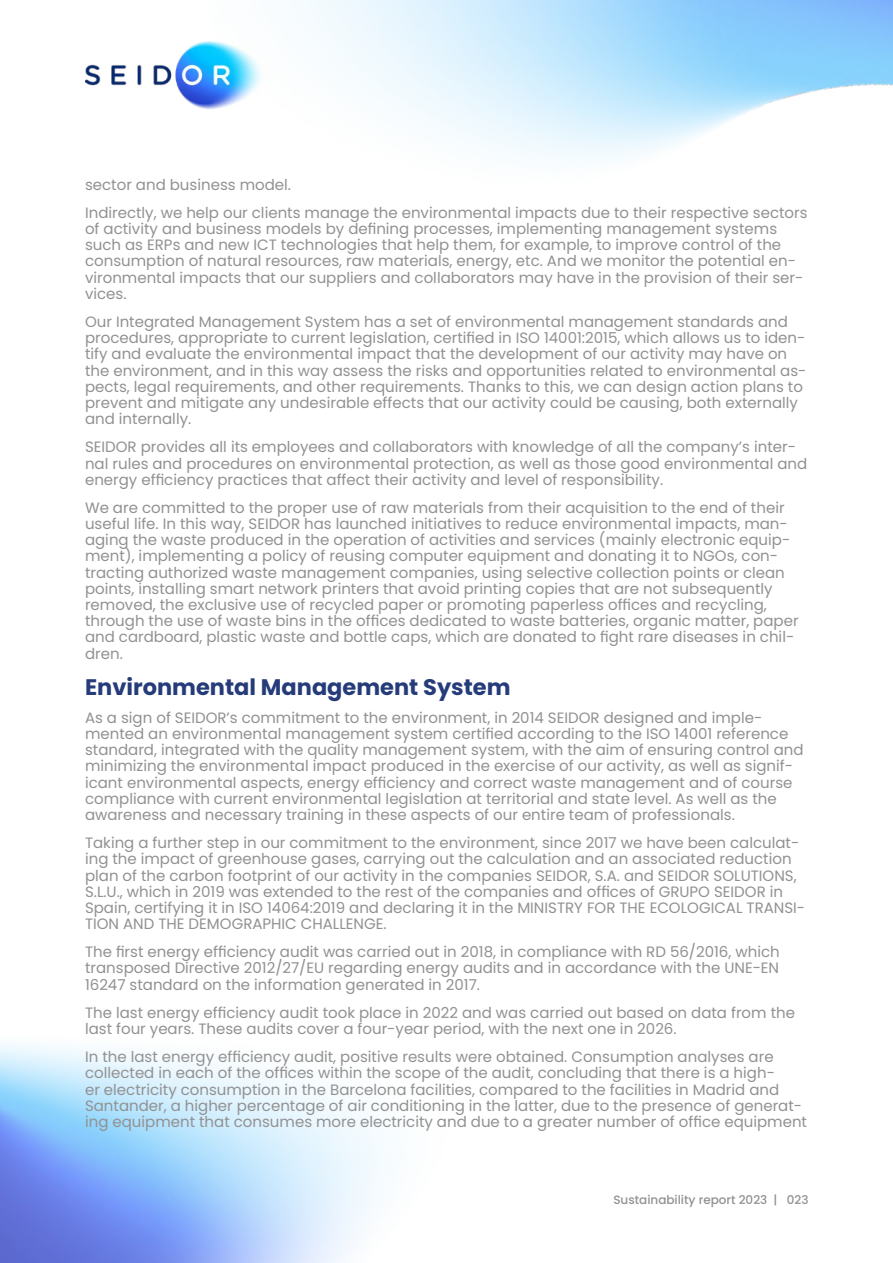
<style>
.page{position:relative;width:893px;height:1263px;background:#fff}
.page>*{position:absolute;margin:0;border:0;box-sizing:border-box;transform-origin:0 0}
.t1{font:700 22.5px "Poppins";color:#263c7a}
.t2{font:15px/16.2px "Poppins";color:#919191}
.t3{font:500 12px "Poppins";color:#919191}
</style>
<div class="page">
<img style="left:0;top:1043px;width:380px;height:220px">
<img style="left:85px;top:29px;width:181px;height:81px">
<p class="t2" style="left:85px;top:170px;width:724px;line-height:28.2px">sector and business model.<br>Indirectly, we help our clients manage the environmental impacts due to their respective sectors</p>
<p class="t2" style="left:85px;top:221px;width:720px">of activity and business models by defining processes, implementing management systems such as ERPs and new ICT technologies that help them, for example, to improve control of the consumption of natural resources, raw materials, energy, etc. And we monitor the potential en&shy;vironmental impacts that our suppliers and collaborators may have in the provision of their ser&shy;vices.</p>
<p class="t2" style="left:85px;top:314px;width:723px">Our Integrated Management System has a set of environmental management standards and procedures, appropriate to current legislation, certified in ISO 14001:2015, which allows us to iden&shy;tify and evaluate the environmental impact that the development of our activity may have on the environment, and in this way assess the risks and opportunities related to environmental as&shy;pects, legal requirements, and other requirements. Thanks to this, we can design action plans to prevent and mitigate any undesirable effects that our activity could be causing, both externally and internally.</p>
<p class="t2" style="left:85px;top:439px;width:724px">SEIDOR provides all its employees and collaborators with knowledge of all the company’s inter&shy;nal rules and procedures on environmental protection, as well as those good environmental and energy efficiency practices that affect their activity and level of responsibility.</p>
<p class="t2" style="left:85px;top:500px;width:715px">We are committed to the proper use of raw materials from their acquisition to the end of their useful life. In this way, SEIDOR has launched initiatives to reduce environmental impacts, man&shy;aging the waste produced in the operation of activities and services (mainly electronic equip&shy;ment), implementing a policy of reusing computer equipment and donating it to NGOs, con&shy;tracting authorized waste management companies, using selective collection points or clean points, installing smart network printers that avoid printing copies that are not subsequently removed, the exclusive use of recycled paper or promoting paperless offices and recycling, through the use of waste bins in the offices dedicated to waste batteries, organic matter, paper and cardboard, plastic waste and bottle caps, which are donated to fight rare diseases in chil&shy;dren.</p>
<h1 class="t1" style="left:85px;top:674px;width:427px">Environmental Management System</h1>
<p class="t2" style="left:85px;top:709px;width:720px">As a sign of SEIDOR’s commitment to the environment, in 2014 SEIDOR designed and imple&shy;mented an environmental management system certified according to the ISO 14001 reference standard, integrated with the quality management system, with the aim of ensuring control and minimizing the environmental impact produced in the exercise of our activity, as well as signif&shy;icant environmental aspects, energy efficiency and correct waste management and of course compliance with current environmental legislation at territorial and state level. As well as the awareness and necessary training in these aspects of our entire team of professionals.</p>
<p class="t2" style="left:85px;top:835px;width:722px">Taking a further step in our commitment to the environment, since 2017 we have been calculat&shy;ing the impact of greenhouse gases, carrying out the calculation and an associated reduction plan of the carbon footprint of our activity in the companies SEIDOR, S.A. and SEIDOR SOLUTIONS, S.L.U., which in 2019 was extended to the rest of the companies and offices of GRUPO SEIDOR in Spain, certifying it in ISO 14064:2019 and declaring it in the MINISTRY FOR THE ECOLOGICAL TRANSI-TION AND THE DEMOGRAPHIC CHALLENGE.</p>
<p class="t2" style="left:85px;top:944px;width:696px;text-align:justify">The first energy efficiency audit was carried out in 2018, in compliance with RD 56/2016, which transposed Directive 2012/27/EU regarding energy audits and in accordance with the UNE-EN 16247 standard on the information generated in 2017.</p>
<p class="t2" style="left:85px;top:1004px;width:711px">The last energy efficiency audit took place in 2022 and was carried out based on data from the last four years. These audits cover a four-year period, with the next one in 2026.</p>
<p class="t2" style="left:85px;top:1049px;width:723px">In the last energy efficiency audit, positive results were obtained. Consumption analyses are collected in each of the offices within the scope of the audit, concluding that there is a high-<br>er electricity consumption in the Barcelona facilities, compared to the facilities in Madrid and Santander, a higher percentage of air conditioning in the latter, due to the presence of generat&shy;ing equipment that consumes more electricity and due to a greater number of office equipment</p>
<p class="t3" style="left:613px;top:1193px;width:197px">Sustainability report 2023 | 023</p>
</div>
